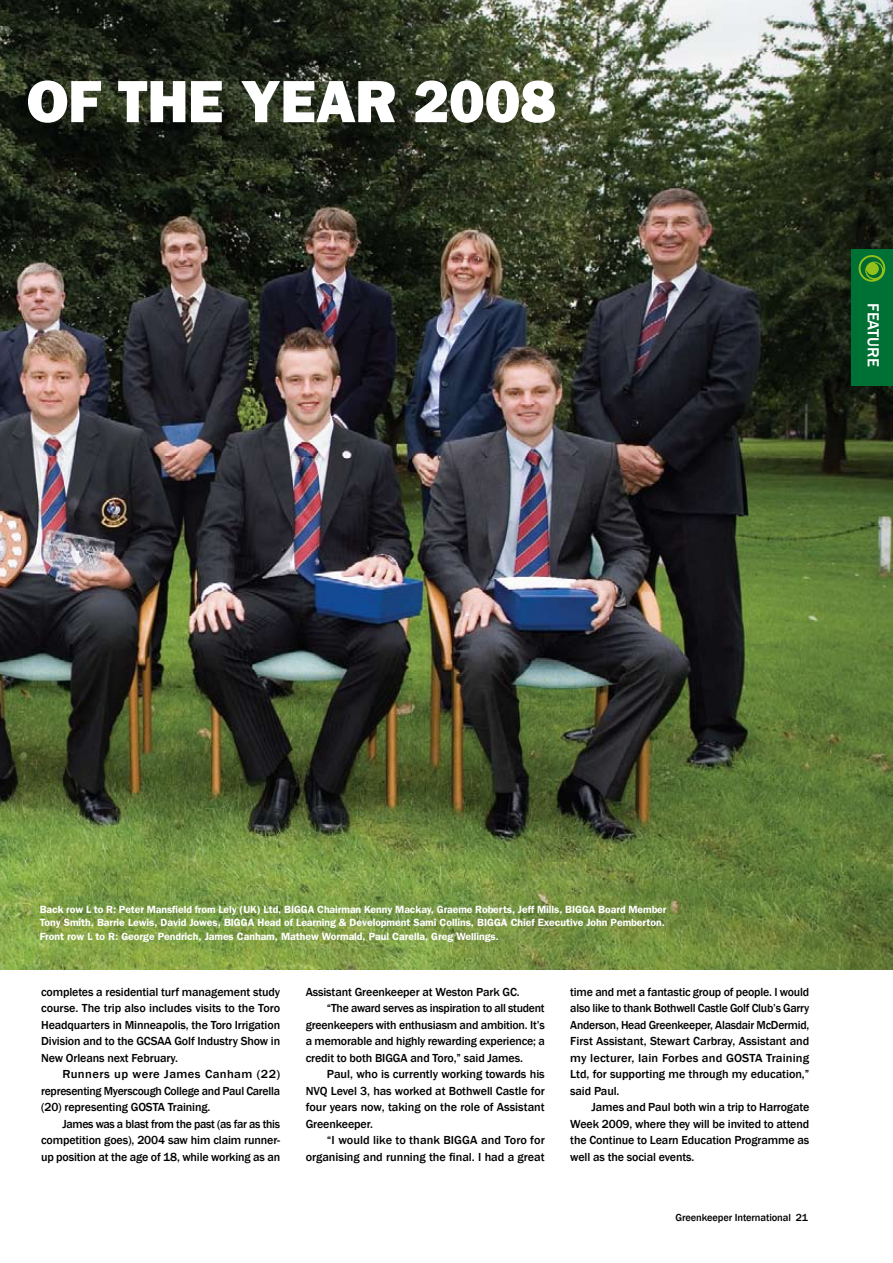
<style>
.page{position:relative;width:893px;height:1263px;background:#fff}
.page>*{position:absolute;margin:0;border:0;box-sizing:border-box;transform-origin:0 0}
.t1{font:800 59.85px "Franklin Gothic";letter-spacing:-.005em;color:#fff}
.t2{font:500 16.5px "Franklin Gothic";letter-spacing:-.005em;color:#fff}
.t3{font:500 12px/16.5px "Franklin Gothic";letter-spacing:-.01em;color:#000;text-align:justify}
.t4{font:500 12px/16.5px "Franklin Gothic";letter-spacing:-.01em;color:#000;text-align:justify;scale:1.05 1}
.t5{font:600 10.5px/13.5px "Franklin Gothic";letter-spacing:-.005em;color:#fff}
.t6{font:500 10.5px "Franklin Gothic";letter-spacing:-.01em;color:#000}
</style>
<div class="page">
<img style="left:0;top:0;width:893px;height:970px">
<div style="left:852px;top:249px;width:41px;height:137px;background:#007135"></div>
<svg style="left:859px;top:255px;width:26px;height:27px"></svg>
<svg style="left:860px;top:257px;width:23px;height:23px"></svg>
<h1 class="t1" style="left:26px;top:66px;width:531px">OF THE YEAR 2008</h1>
<h2 class="t2" style="left:883px;top:303px;width:65px;rotate:90deg">FEATURE</h2>
<p class="t5" style="left:40px;top:902px;width:628px">Back row L to R: Peter Mansfield from Lely (UK) Ltd, BIGGA Chairman Kenny Mackay, Graeme Roberts, Jeff Mills, BIGGA Board Member<br>Tony Smith, Barrie Lewis, David Jowes, BIGGA Head of Learning &amp; Development Sami Collins, BIGGA Chief Executive John Pemberton.<br>Front row L to R: George Pendrich, James Canham, Mathew Wormald, Paul Carella, Greg Wellings.</p>
<p class="t3" style="left:41px;top:983px;width:241px">completes a residential turf management study course. The trip also includes visits to the Toro Headquarters in Minneapolis, the Toro Irrigation Division and to the GCSAA Golf Industry Show in New Orleans next February.</p>
<p class="t4" style="left:41px;top:1066px;width:229px;text-indent:21px">Runners up were James Canham (22) representing Myerscough College and Paul Carella (20) representing GOSTA Training.</p>
<p class="t3" style="left:41px;top:1115px;width:241px;text-indent:21px">James was a blast from the past (as far as this competition goes), 2004 saw him claim runner&shy;up position at the age of 18, while working as an</p>
<p class="t3" style="left:306px;top:983px;width:216px">Assistant Greenkeeper at Weston Park GC.</p>
<p class="t3" style="left:327px;top:1000px;width:219px">“The award serves as inspiration to all student</p>
<p class="t3" style="left:306px;top:1016px;width:241px">greenkeepers with enthusiasm and ambition. It’s</p>
<p class="t3" style="left:306px;top:1033px;width:241px">a memorable and highly rewarding experience; a</p>
<p class="t3" style="left:306px;top:1049px;width:219px">credit to both BIGGA and Toro,” said James.</p>
<p class="t3" style="left:327px;top:1066px;width:219px">Paul, who is currently working towards his</p>
<p class="t3" style="left:306px;top:1082px;width:241px">NVQ Level 3, has worked at Bothwell Castle for</p>
<p class="t3" style="left:306px;top:1099px;width:241px">four years now, taking on the role of Assistant</p>
<p class="t3" style="left:306px;top:1115px;width:69px">Greenkeeper.</p>
<p class="t3" style="left:327px;top:1132px;width:219px">“I would like to thank BIGGA and Toro for</p>
<p class="t3" style="left:306px;top:1148px;width:241px">organising and running the final. I had a great</p>
<p class="t3" style="left:570px;top:983px;width:241px">time and met a fantastic group of people. I would also like to thank Bothwell Castle Golf Club’s Garry Anderson, Head Greenkeeper, Alasdair McDermid, First Assistant, Stewart Carbray, Assistant and my lecturer, Iain Forbes and GOSTA Training Ltd, for supporting me through my education,” said Paul.</p>
<p class="t3" style="left:570px;top:1099px;width:241px;text-indent:21px">James and Paul both win a trip to Harrogate Week 2009, where they will be invited to attend the Continue to Learn Education Programme as well as the social events.</p>
<p class="t6" style="left:675px;top:1211px;width:134px">Greenkeeper International 21</p>
</div>
